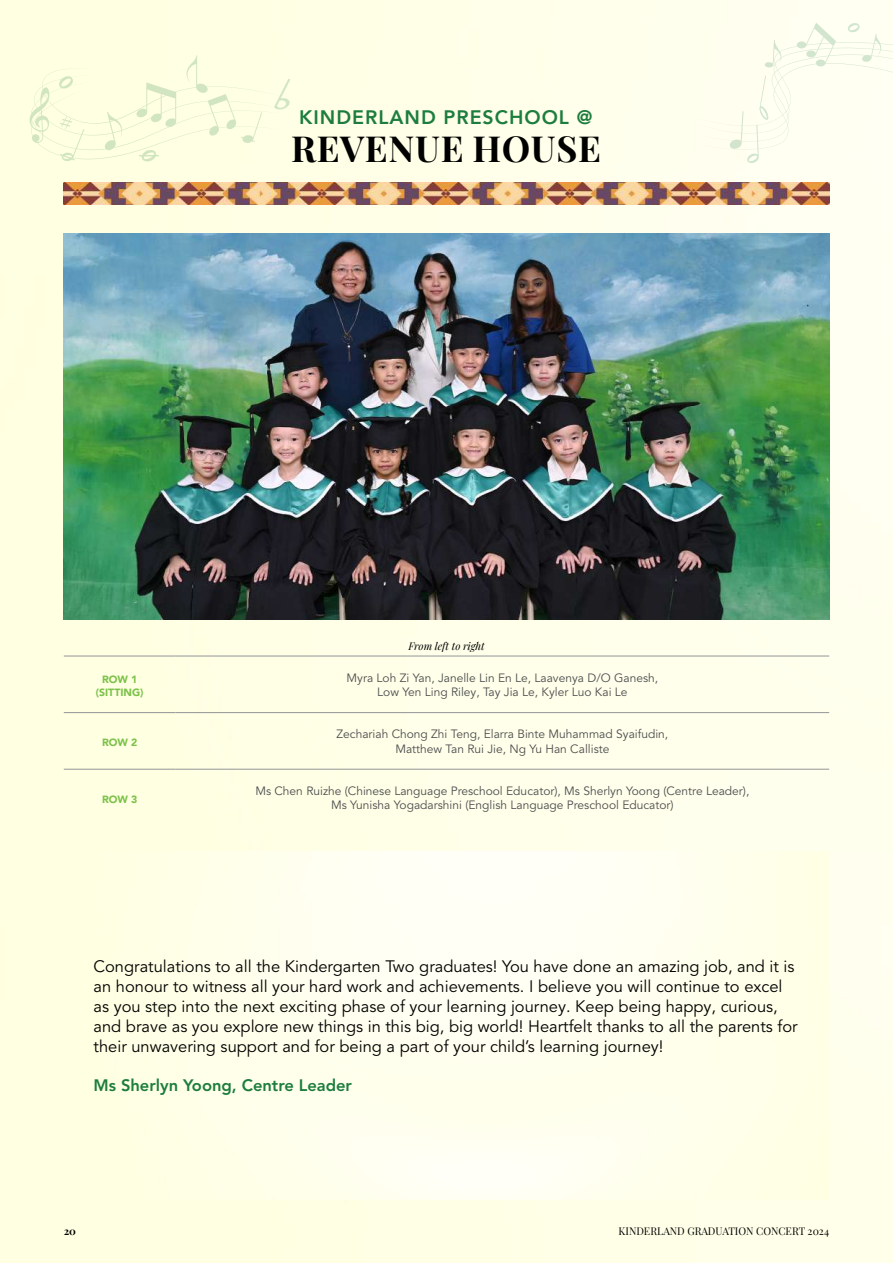
<style>
.page{position:relative;width:893px;height:1263px;background:#ffffe8}
.page>*{position:absolute;margin:0;border:0;box-sizing:border-box;transform-origin:0 0}
.t1{font:700 36px "Playfair Display";letter-spacing:.02em;color:#000}
.t2{font:800 19.5px "Avenir";letter-spacing:.05em;color:#1c7d3e}
.t3{font:16.5px/19.8px "Avenir LT Pro";color:#000}
.t4{font:800 16.5px "Avenir LT Pro";color:#1c7d3e}
.t5{font:12px/14.4px "Avenir LT Pro";color:#4d4d4f;text-align:center}
.t6{font:10.5px "Playfair Display";color:#000}
.t7{font:900 10.5px/12.6px "Avenir";color:#7cc24a;text-align:center}
.t8{font:italic 10.5px "Playfair Display";color:#000}
.t9{font:700 10.5px "Playfair Display";color:#000}
</style>
<div class="page">
<svg style="left:30px;top:55px;width:260px;height:107px"></svg>
<svg style="left:693px;top:23px;width:200px;height:141px"></svg>
<img style="left:64px;top:852px;width:765px;height:347px">
<img style="left:64px;top:234px;width:765px;height:386px">
<hr style="left:64px;top:656px;width:112px;height:1px;background:#939598">
<hr style="left:176px;top:656px;width:653px;height:1px;background:#939598">
<hr style="left:64px;top:712px;width:112px;height:1px;background:#939598">
<hr style="left:176px;top:712px;width:653px;height:1px;background:#939598">
<hr style="left:64px;top:769px;width:112px;height:1px;background:#939598">
<hr style="left:176px;top:769px;width:653px;height:1px;background:#939598">
<img style="left:64px;top:183px;width:765px;height:21px">
<p class="t2" style="left:299px;top:102px;width:295px">KINDERLAND PRESCHOOL @</p>
<h1 class="t1" style="left:291px;top:120px;width:311px">REVENUE HOUSE</h1>
<p class="t8" style="left:408px;top:637px;width:78px">From left to right</p>
<p class="t7" style="left:96px;top:673px;width:49px">ROW 1 (SITTING)</p>
<p class="t5" style="left:347px;top:670px;width:313px">Myra Loh Zi Yan, Janelle Lin En Le, Laavenya D/O Ganesh,<br>Low Yen Ling Riley, Tay Jia Le, Kyler Luo Kai Le</p>
<p class="t7" style="left:102px;top:736px;width:37px">ROW 2</p>
<p class="t5" style="left:337px;top:727px;width:333px">Zechariah Chong Zhi Teng, Elarra Binte Muhammad Syaifudin,<br>Matthew Tan Rui Jie, Ng Yu Han Calliste</p>
<p class="t7" style="left:102px;top:792px;width:37px">ROW 3</p>
<p class="t5" style="left:255px;top:784px;width:495px">Ms Chen Ruizhe (Chinese Language Preschool Educator), Ms Sherlyn Yoong (Centre Leader),<br>Ms Yunisha Yogadarshini (English Language Preschool Educator)</p>
<p class="t3" style="left:94px;top:957px;width:706px">Congratulations to all the Kindergarten Two graduates! You have done an amazing job, and it is an honour to witness all your hard work and achievements. I believe you will continue to excel as you step into the next exciting phase of your learning journey. Keep being happy, curious, and brave as you explore new things in this big, big world! Heartfelt thanks to all the parents for their unwavering support and for being a part of your child’s learning journey!</p>
<p class="t4" style="left:94px;top:1076px;width:260px">Ms Sherlyn Yoong, Centre Leader</p>
<p class="t9" style="left:64px;top:1223px;width:14px">20</p>
<p class="t6" style="left:619px;top:1223px;width:212px">KINDERLAND GRADUATION CONCERT 2024</p>
</div>
